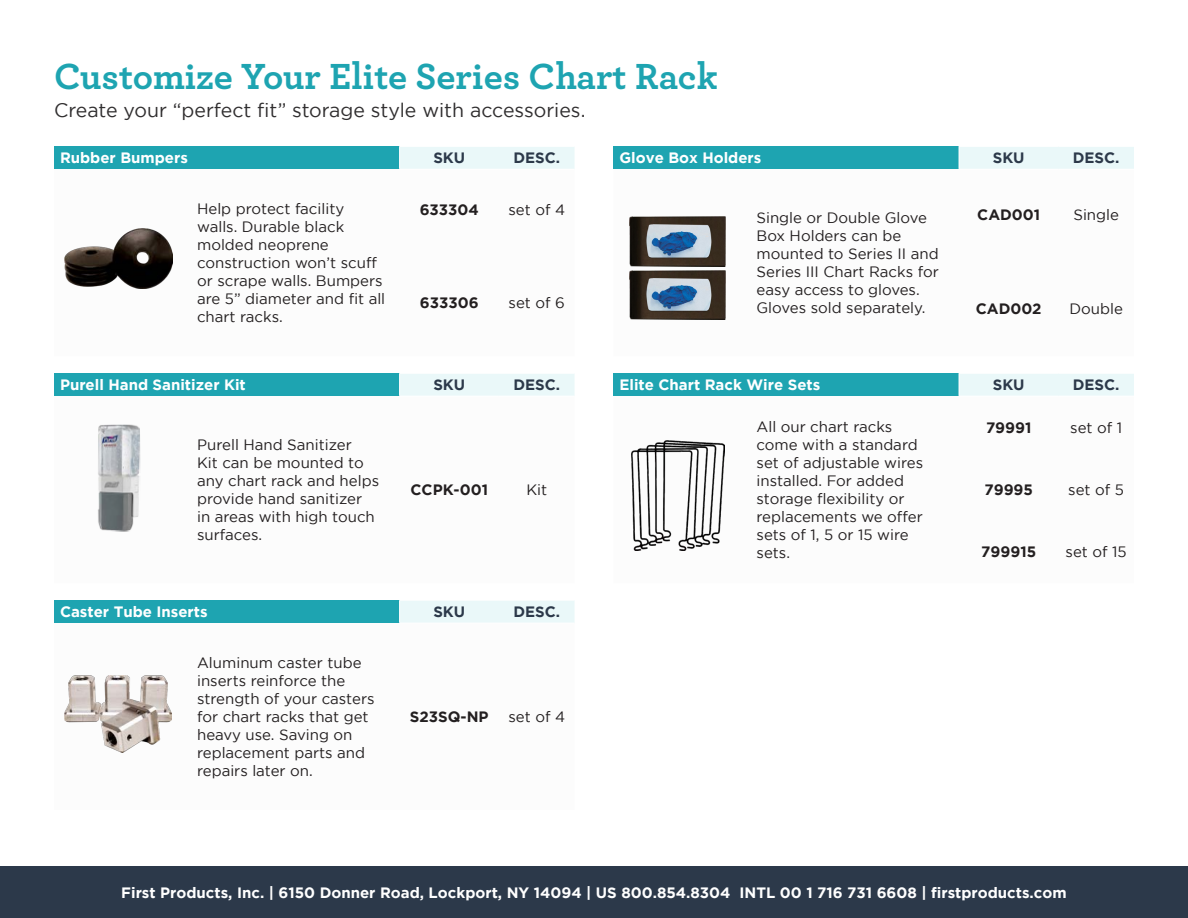
<style>
.page{position:relative;width:1188px;height:918px;background:#fff}
.page>*{position:absolute;margin:0;border:0;box-sizing:border-box;transform-origin:0 0}
.t1{font:700 38.1px "Archer";color:#1ea4b1}
.t2{font:19.5px "Gotham";color:#302e2f}
.t3{font:15px/18px "Gotham";color:#231f20}
.t4{font:700 15px "Gotham";color:#fff}
.t5{font:700 15px "Gotham";color:#fff}
.t6{font:700 15px "Gotham";color:#231f20}
.t7{font:700 15px "Gotham";color:#2c394a}
</style>
<div class="page">
<div style="left:54px;top:146px;width:346px;height:23px;background:#1ea4b1"></div>
<div style="left:399px;top:146px;width:176px;height:23px;background:#eaf8f9"></div>
<hr style="left:499px;top:146px;width:76px;height:1px;background:#fff">
<div style="left:54px;top:373px;width:346px;height:23px;background:#1ea4b1"></div>
<div style="left:399px;top:373px;width:176px;height:23px;background:#eaf8f9"></div>
<hr style="left:499px;top:373px;width:76px;height:1px;background:#fff">
<div style="left:54px;top:600px;width:346px;height:23px;background:#1ea4b1"></div>
<div style="left:399px;top:600px;width:176px;height:23px;background:#eaf8f9"></div>
<hr style="left:499px;top:600px;width:76px;height:1px;background:#fff">
<img style="left:65px;top:229px;width:108px;height:60px">
<img style="left:97px;top:424px;width:44px;height:108px">
<img style="left:65px;top:675px;width:107px;height:77px">
<div style="left:613px;top:146px;width:346px;height:23px;background:#1ea4b1"></div>
<div style="left:960px;top:147px;width:174px;height:22px;background:#eaf8f9"></div>
<div style="left:613px;top:373px;width:346px;height:23px;background:#1ea4b1"></div>
<div style="left:960px;top:374px;width:174px;height:22px;background:#eaf8f9"></div>
<img style="left:630px;top:217px;width:96px;height:50px">
<img style="left:630px;top:270px;width:96px;height:50px">
<img style="left:631px;top:441px;width:93px;height:110px">
<div style="left:0;top:866px;width:1188px;height:52px;background:#2c394a"></div>
<p class="t1" style="left:54px;top:46px;width:665px">Customize Your Elite Series Chart Rack</p>
<p class="t2" style="left:54px;top:100px;width:533px">Create your “perfect fit” storage style with accessories.</p>
<p class="t5" style="left:60px;top:149px;width:129px">Rubber Bumpers</p>
<p class="t7" style="left:433px;top:149px;width:33px">SKU</p>
<p class="t7" style="left:513px;top:149px;width:48px">DESC.</p>
<p class="t3" style="left:197px;top:200px;width:190px">Help protect facility walls. Durable black molded neoprene construction won’t scuff or scrape walls. Bumpers are 5” diameter and fit all chart racks.</p>
<p class="t6" style="left:420px;top:201px;width:61px">633304</p>
<p class="t3" style="left:508px;top:200px;width:58px">set of 4</p>
<p class="t5" style="left:619px;top:149px;width:144px">Glove Box Holders</p>
<p class="t7" style="left:993px;top:149px;width:33px">SKU</p>
<p class="t7" style="left:1073px;top:149px;width:48px">DESC.</p>
<p class="t3" style="left:757px;top:209px;width:184px">Single or Double Glove<br>Box Holders can be mounted to Series II and<br>Series III Chart Racks for easy access to gloves.<br>Gloves sold separately.</p>
<p class="t6" style="left:977px;top:206px;width:64px">CAD001</p>
<p class="t3" style="left:1073px;top:206px;width:47px">Single</p>
<p class="t6" style="left:420px;top:294px;width:60px">633306</p>
<p class="t3" style="left:509px;top:294px;width:58px">set of 6</p>
<p class="t6" style="left:976px;top:300px;width:67px">CAD002</p>
<p class="t3" style="left:1069px;top:299px;width:55px">Double</p>
<p class="t5" style="left:60px;top:376px;width:187px">Purell Hand Sanitizer Kit</p>
<p class="t7" style="left:433px;top:376px;width:33px">SKU</p>
<p class="t7" style="left:513px;top:376px;width:48px">DESC.</p>
<p class="t3" style="left:197px;top:436px;width:184px">Purell Hand Sanitizer<br>Kit can be mounted to any chart rack and helps provide hand sanitizer<br>in areas with high touch surfaces.</p>
<p class="t6" style="left:411px;top:481px;width:79px">CCPK-001</p>
<p class="t3" style="left:526px;top:481px;width:22px">Kit</p>
<p class="t5" style="left:60px;top:603px;width:149px">Caster Tube Inserts</p>
<p class="t7" style="left:433px;top:603px;width:33px">SKU</p>
<p class="t7" style="left:513px;top:603px;width:48px">DESC.</p>
<p class="t3" style="left:197px;top:653px;width:179px">Aluminum caster tube inserts reinforce the strength of your casters for chart racks that get heavy use. Saving on replacement parts and repairs later on.</p>
<p class="t6" style="left:410px;top:708px;width:80px">S23SQ-NP</p>
<p class="t3" style="left:508px;top:707px;width:58px">set of 4</p>
<p class="t5" style="left:619px;top:376px;width:202px">Elite Chart Rack Wire Sets</p>
<p class="t7" style="left:993px;top:376px;width:33px">SKU</p>
<p class="t7" style="left:1073px;top:376px;width:48px">DESC.</p>
<p class="t3" style="left:757px;top:418px;width:168px">All our chart racks come with a standard set of adjustable wires installed. For added storage flexibility or replacements we offer sets of 1, 5 or 15 wire sets.</p>
<p class="t6" style="left:986px;top:419px;width:47px">79991</p>
<p class="t3" style="left:1070px;top:418px;width:53px">set of 1</p>
<p class="t6" style="left:984px;top:481px;width:50px">79995</p>
<p class="t3" style="left:1068px;top:481px;width:57px">set of 5</p>
<p class="t6" style="left:981px;top:543px;width:56px">799915</p>
<p class="t3" style="left:1066px;top:543px;width:63px">set of 15</p>
<p class="t4" style="left:121px;top:884px;width:947px">First Products, Inc. | 6150 Donner Road, Lockport, NY 14094 | US 800.854.8304 INTL 00 1 716 731 6608 | firstproducts.com</p>
</div>
